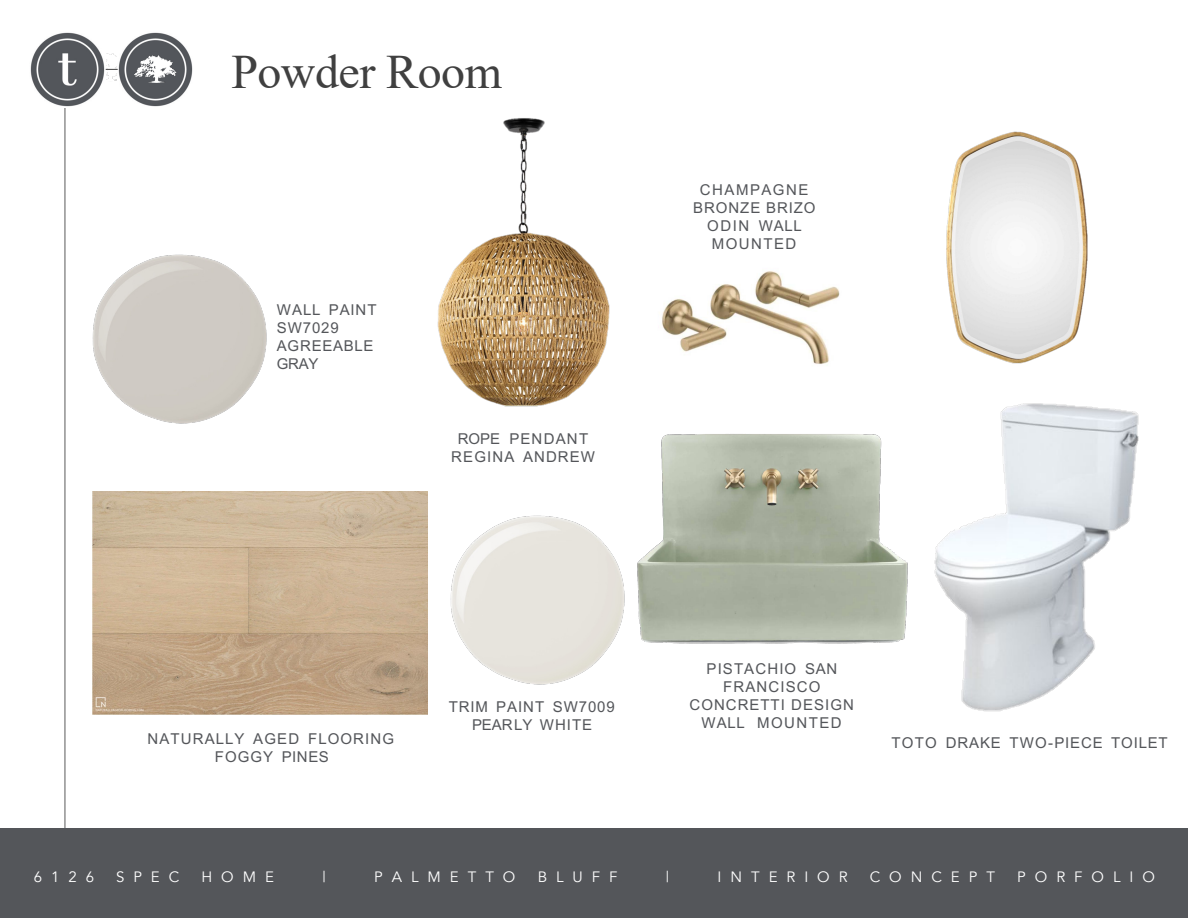
<style>
.page{position:relative;width:1188px;height:918px;background:#fff}
.page>*{position:absolute;margin:0;border:0;box-sizing:border-box;transform-origin:0 0}
.t1{font:48px "Times New Roman";letter-spacing:-.01em;color:#404040}
.t2{font:15px/18px "Arial";letter-spacing:.07em;color:#54565a;text-align:center}
.t3{font:15px "Avenir";letter-spacing:.6em;color:#fff}
.t4{font:15px/18px "Arial";letter-spacing:.095em;color:#54565a;text-align:center}
</style>
<div class="page">
<img style="left:106px;top:53px;width:12px;height:28px">
<div style="left:0;top:828px;width:1188px;height:90px;background:#54565a"></div>
<hr style="left:65px;top:97px;width:1px;height:731px;background:#595959">
<img style="left:30px;top:32px;width:76px;height:76px">
<img style="left:118px;top:32px;width:75px;height:75px">
<svg style="left:106px;top:69px;width:12px;height:1px"></svg>
<div style="left:139px;top:51px;width:37px;height:37px;background:#53565b;border-radius:50%"></div>
<img style="left:134px;top:55px;width:44px;height:29px">
<img style="left:934px;top:403px;width:205px;height:309px">
<img style="left:946px;top:131px;width:142px;height:233px">
<img style="left:437px;top:118px;width:173px;height:289px">
<img style="left:450px;top:515px;width:168px;height:170px">
<img style="left:64px;top:218px;width:203px;height:236px">
<img style="left:662px;top:271px;width:178px;height:93px">
<img style="left:618px;top:434px;width:290px;height:210px">
<img style="left:92px;top:491px;width:336px;height:224px">
<h1 class="t1" style="left:231px;top:45px;width:272px">Powder Room</h1>
<p class="t2" style="left:277px;top:301px;width:101px;text-align:left">WALL PAINT<br>SW7029<br>AGREEABLE<br>GRAY</p>
<p class="t2" style="left:451px;top:430px;width:145px">ROPE PENDANT<br>REGINA ANDREW</p>
<p class="t4" style="left:693px;top:181px;width:124px">CHAMPAGNE<br>BRONZE BRIZO<br>ODIN WALL<br>MOUNTED</p>
<p class="t2" style="left:449px;top:698px;width:168px">TRIM PAINT SW7009<br>PEARLY WHITE</p>
<p class="t2" style="left:690px;top:660px;width:166px">PISTACHIO SAN<br>FRANCISCO<br>CONCRETTI DESIGN<br>WALL MOUNTED</p>
<p class="t2" style="left:147px;top:730px;width:248px">NATURALLY AGED FLOORING<br>FOGGY PINES</p>
<p class="t2" style="left:891px;top:734px;width:278px">TOTO DRAKE TWO-PIECE TOILET</p>
<p class="t3" style="left:34px;top:867px;width:62px">6126</p>
<p class="t3" style="left:116px;top:867px;width:65px">SPEC</p>
<p class="t3" style="left:201px;top:867px;width:74px">HOME</p>
<p class="t3" style="left:322px;top:867px;width:5px">|</p>
<p class="t3" style="left:374px;top:867px;width:143px">PALMETTO</p>
<p class="t3" style="left:538px;top:867px;width:81px">BLUFF</p>
<p class="t3" style="left:666px;top:867px;width:5px">|</p>
<p class="t3" style="left:718px;top:867px;width:132px">INTERIOR</p>
<p class="t3" style="left:870px;top:867px;width:127px">CONCEPT</p>
<p class="t3" style="left:1017px;top:867px;width:139px">PORFOLIO</p>
</div>
